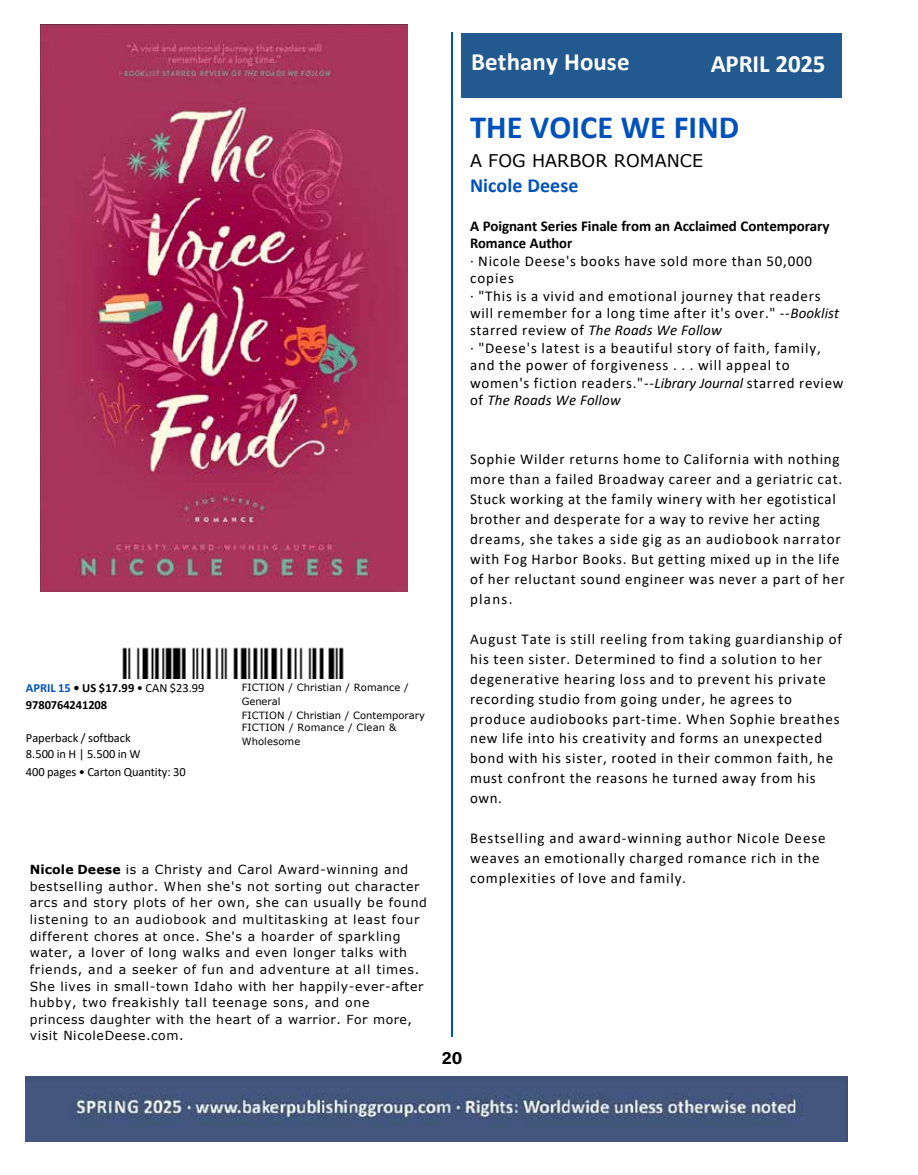
<style>
.page{position:relative;width:918px;height:1175px;background:#fff}
.page>*{position:absolute;margin:0;border:0;box-sizing:border-box;transform-origin:0 0}
.t1{font:700 32.4px "Calibri";letter-spacing:.005em;color:#0051bc}
.t2{font:700 24.9px "Calibri";letter-spacing:.005em;color:#fff}
.t3{font:700 19.95px "Calibri";letter-spacing:.005em;color:#0051bc}
.t4{font:18px "Acumin Variable Concept";color:#000}
.t5{font:17.4px "Verdana";letter-spacing:.005em;color:#000}
.t6{font:15px/20px "Calibri";letter-spacing:.055em;color:#000}
.t7{font:700 15px/17.4px "Calibri";letter-spacing:-.005em;color:#000}
.t8{font:12.45px/16.2px "Verdana";letter-spacing:.055em;color:#000}
.t9{font:12.45px/16.2px "Calibri";letter-spacing:-.005em;color:#000}
.t10{font:700 12.45px/16.2px "Calibri";letter-spacing:-.005em;color:#000}
.t11{font:10.05px/13.6px "Verdana";letter-spacing:.005em;color:#000}
.s1{font-style:italic}
.s2{color:#0051bc}
.s3{font-weight:400}
.s4{font-weight:700}
</style>
<div class="page">
<img style="left:41px;top:25px;width:367px;height:566px">
<img style="left:122px;top:647px;width:222px;height:31px">
<hr style="left:451px;top:32px;width:2px;height:1004px;background:#0051bc">
<div style="left:461px;top:33px;width:381px;height:64px;background:#22598f"></div>
<img style="left:26px;top:1076px;width:822px;height:65px">
<h2 class="t2" style="left:471px;top:44px;width:160px">Bethany House</h2>
<h2 class="t2" style="left:711px;top:46px;width:116px">APRIL 2025</h2>
<h1 class="t1" style="left:470px;top:105px;width:271px">THE VOICE WE FIND</h1>
<p class="t5" style="left:470px;top:149px;width:235px">A FOG HARBOR ROMANCE</p>
<h3 class="t3" style="left:470px;top:171px;width:110px">Nicole Deese</h3>
<p class="t7" style="left:470px;top:217px;width:361px">A Poignant Series Finale from an Acclaimed Contemporary<br>Romance Author</p>
<p class="t6" style="left:470px;top:251px;width:375px;line-height:17.4px">· Nicole Deese's books have sold more than 50,000 copies<br>· "This is a vivid and emotional journey that readers will remember for a long time after it's over." --<span class="s1">Booklist </span>starred review of <span class="s1">The Roads We Follow<br></span>· "Deese's latest is a beautiful story of faith, family, and the power of forgiveness . . . will appeal to women's fiction readers."--<span class="s1">Library Journal</span> starred review of <span class="s1">The Roads We Follow</span></p>
<p class="t10" style="left:26px;top:680px;width:180px"><span class="s2">APRIL 15</span> • US $17.99 <span class="s3">• CAN $23.99<br></span>9780764241208</p>
<p class="t9" style="left:26px;top:729px;width:116px">Paperback / softback<br>8.500 in H | 5.500 in W</p>
<p class="t9" style="left:26px;top:763px;width:161px">400 pages • Carton Quantity: 30</p>
<p class="t11" style="left:242px;top:680px;width:185px">FICTION / Christian / Romance /<br>General<br>FICTION / Christian / Contemporary</p>
<p class="t11" style="left:242px;top:720px;width:156px">FICTION / Romance / Clean &amp;<br>Wholesome</p>
<p class="t8" style="left:30px;top:861px;width:399px"><span class="s4">Nicole Deese</span> is a Christy and Carol Award-winning and bestselling author. When she's not sorting out character arcs and story plots of her own, she can usually be found</p>
<p class="t8" style="left:30px;top:911px;width:391px">listening to an audiobook and multitasking at least four different chores at once. She's a hoarder of sparkling water, a lover of long walks and even longer talks with</p>
<p class="t8" style="left:30px;top:961px;width:395px">friends, and a seeker of fun and adventure at all times.<br>She lives in small-town Idaho with her happily-ever-after hubby, two freakishly tall teenage sons, and one</p>
<p class="t8" style="left:30px;top:1011px;width:384px">princess daughter with the heart of a warrior. For more, visit NicoleDeese.com.</p>
<p class="t6" style="left:470px;top:448px;width:376px">Sophie Wilder returns home to California with nothing more than a failed Broadway career and a geriatric cat.<br>Stuck working at the family winery with her egotistical brother and desperate for a way to revive her acting dreams, she takes a side gig as an audiobook narrator with Fog Harbor Books. But getting mixed up in the life of her reluctant sound engineer was never a part of her plans.</p>
<p class="t6" style="left:470px;top:628px;width:374px">August Tate is still reeling from taking guardianship of his teen sister. Determined to find a solution to her degenerative hearing loss and to prevent his private recording studio from going under, he agrees to produce audiobooks part-time. When Sophie breathes new life into his creativity and forms an unexpected bond with his sister, rooted in their common faith, he must confront the reasons he turned away from his own.</p>
<p class="t6" style="left:470px;top:828px;width:357px">Bestselling and award-winning author Nicole Deese weaves an emotionally charged romance rich in the complexities of love and family.</p>
<p class="t4" style="left:442px;top:1045px;width:22px">20</p>
</div>
